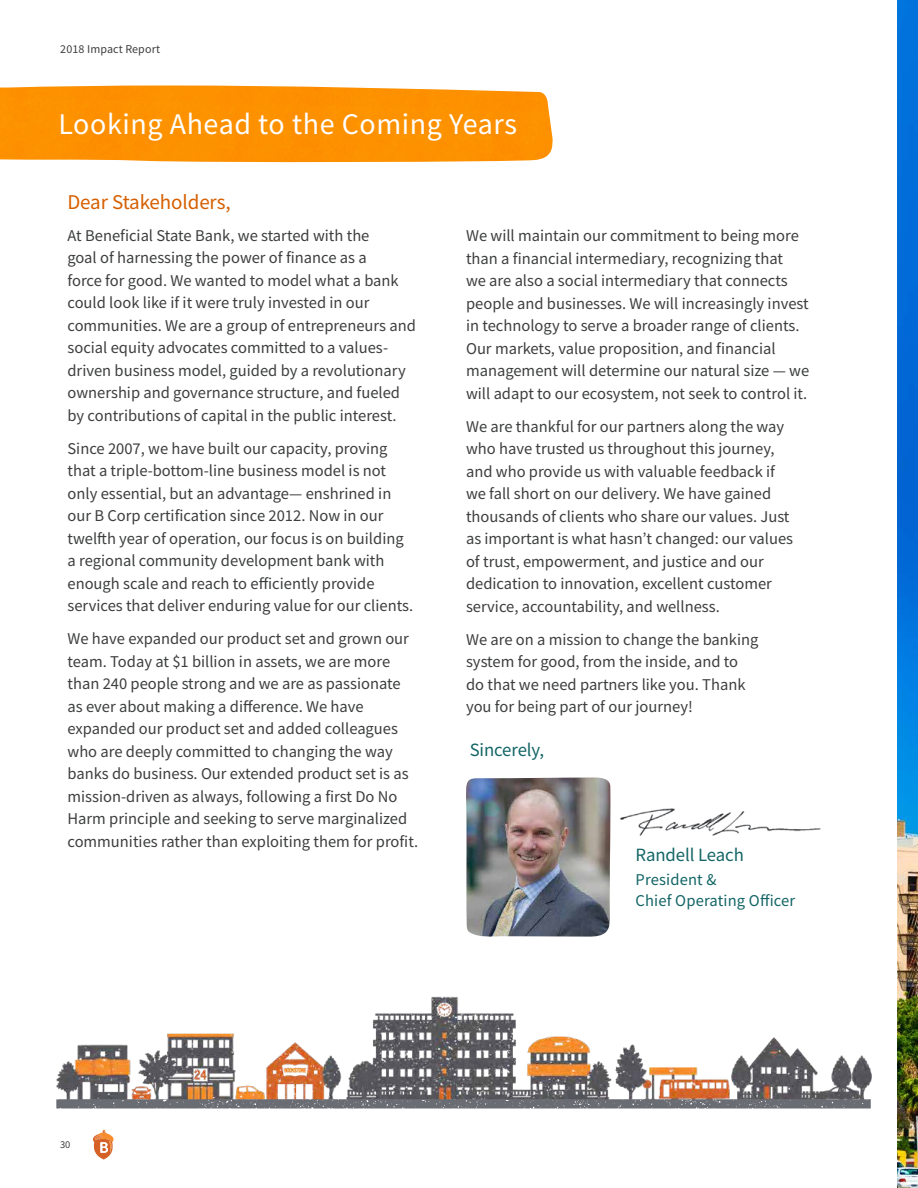
<style>
.page{position:relative;width:918px;height:1188px;background:#fff}
.page>*{position:absolute;margin:0;border:0;box-sizing:border-box;transform-origin:0 0}
.t1{font:30px "Source Sans Pro";letter-spacing:.02em;color:#fff}
.t2{font:21px "Source Sans Pro";letter-spacing:-.005em;color:#d65f00}
.t3{font:18.75px "Source Sans Pro";letter-spacing:-.005em;color:#146566}
.t4{font:16.5px/22.5px "Source Sans Pro";color:#3d3e3e}
.t5{font:16.5px/21px "Source Sans Pro";letter-spacing:.01em;color:#146566}
.t6{font:12px "Source Sans Pro";letter-spacing:.01em;color:#3d3e3e}
.t7{font:10.5px "Source Sans Pro";color:#3d3e3e}
.s1{color:#3c3e3e}
</style>
<div class="page">
<svg style="left:93px;top:1129px;width:21px;height:31px"></svg>
<img style="left:897px;top:0;width:21px;height:1188px">
<div style="left:0;top:86px;width:553px;height:77px;background:#fd9100"></div>
<img style="left:466px;top:777px;width:145px;height:160px">
<img style="left:56px;top:996px;width:816px;height:103px">
<svg style="left:56px;top:1099px;width:815px;height:10px;background:#76777d"></svg>
<img style="left:620px;top:808px;width:201px;height:28px">
<p class="t6" style="left:60px;top:41px;width:101px">2018 Impact Report</p>
<h1 class="t1" style="left:58px;top:104px;width:460px">Looking Ahead to the Coming Years</h1>
<p class="t2" style="left:68px;top:189px;width:165px">Dear Stakeholders,</p>
<p class="t4" style="left:68px;top:224px;width:350px">At Beneficial State Bank, we started with the<br>goal of harnessing the power of finance as a<br>force for good. We wanted to model what a bank could look like if it were truly invested in our communities. We are a group of entrepreneurs and social equity advocates committed to a values&shy;driven business model, guided by a revolutionary ownership and governance structure, and fueled by contributions of capital in the public interest.</p>
<p class="t4" style="left:68px;top:437px;width:338px">Since 2007, we have built our capacity, proving that a triple-bottom-line business model is not only essential, but an advantage— enshrined in our B Corp certification since 2012. Now in our twelfth year of operation, our focus is on building a reg<span class="s1">ional community development bank with enough scale and reach to efficiently provide</span></p>
<p class="t4" style="left:68px;top:589px;width:347px;line-height:33px">services that deliver enduring value for our clients.<br>We have expanded our product set and grown our</p>
<p class="t4" style="left:68px;top:650px;width:352px">team. Today at $1 billion in assets, we are more than 240 people strong and we are as passionate as ever about making a difference. We have expanded our product set and added colleagues who are deeply committed to changing the way banks do business. Our extended product set is as mission-driven as always, following a first Do No Harm principle and seeking to serve marginalized communities rather than exploiting them for profit.</p>
<p class="t4" style="left:466px;top:224px;width:345px">We will maintain our commitment to being more than a financial intermediary, recognizing that<br>we are also a social intermediary that connects people and businesses. We will increasingly invest in technology to serve a broader range of clients.<br>Our markets, value proposition, and financial management will determine our natural size — we will adapt to our ecosystem, not seek to control it.</p>
<p class="t4" style="left:466px;top:415px;width:329px">We are thankful for our partners along the way who have trusted us throughout this journey, and who provide us with valuable feedback if we fall short on our delivery. We have gained thousands of clients who share our values. Just as important is what hasn’t changed: our values of trust, empowerment, and justice and our dedication to innovation, excellent customer service, accountability, and wellness.</p>
<p class="t4" style="left:466px;top:628px;width:294px">We are on a mission to change the banking system for good, from the inside, and to do that we need partners like you. Thank you for being part of our journey!</p>
<p class="t3" style="left:470px;top:738px;width:76px">Sincerely,</p>
<p class="t3" style="left:636px;top:843px;width:110px">Randell Leach</p>
<p class="t5" style="left:636px;top:869px;width:161px">President &amp;<br>Chief Operating Officer</p>
<p class="t7" style="left:60px;top:1138px;width:12px">30</p>
</div>
